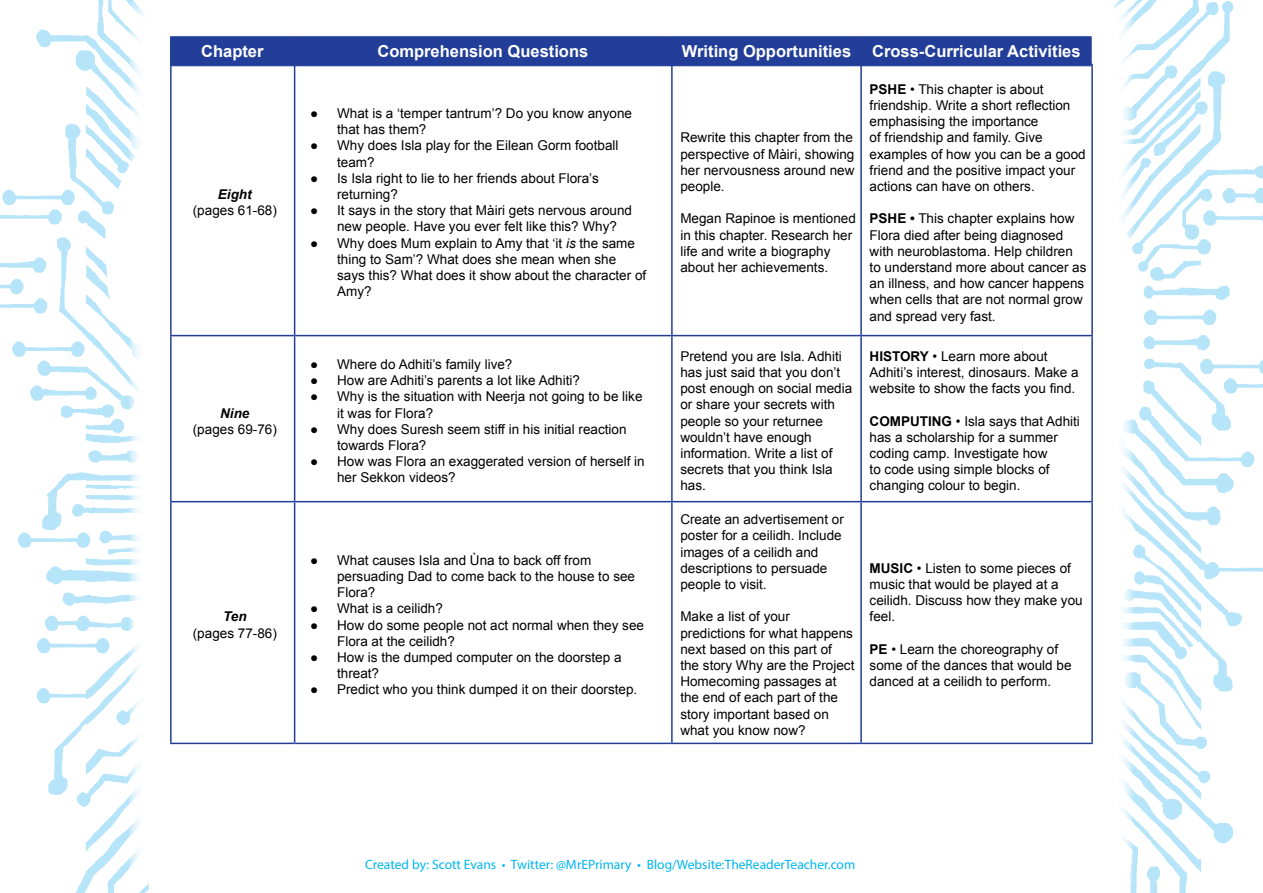
<style>
.page{position:relative;width:1263px;height:893px;background:#fff}
.page>*{position:absolute;margin:0;border:0;box-sizing:border-box;transform-origin:0 0}
.t1{font:700 16.5px "Arial";color:#fff}
.Body{font:13.5px/16.2px "Arial";color:#000}
.t2{font:13.5px "Myriad Pro";color:#00b6f0}
.s1{font-weight:700;font-style:italic}
.s2{font-family:"Arial Unicode MS"}
.s3{font-style:italic}
.s4{font-weight:700}
</style>
<div class="page">
<img style="left:0;top:0;width:149px;height:893px">
<img style="left:1119px;top:0;width:144px;height:893px">
<div style="left:129px;top:1px;width:1004px;height:885px;background:#fff"></div>
<hr style="left:170px;top:36px;width:124px;height:1px;background:#223e99">
<hr style="left:294px;top:36px;width:377px;height:1px;background:#223e99">
<hr style="left:671px;top:36px;width:191px;height:1px;background:#223e99">
<hr style="left:862px;top:36px;width:229px;height:1px;background:#223e99">
<div style="left:170px;top:37px;width:922px;height:29px;background:#223e99"></div>
<hr style="left:294px;top:65px;width:377px;height:1px;background:#223e99">
<hr style="left:671px;top:65px;width:191px;height:1px;background:#223e99">
<hr style="left:862px;top:65px;width:229px;height:1px;background:#223e99">
<hr style="left:170px;top:65px;width:2px;height:270px;background:#223e99">
<hr style="left:170px;top:336px;width:2px;height:165px;background:#223e99">
<hr style="left:170px;top:64px;width:125px;height:1px;background:#223e99">
<hr style="left:170px;top:335px;width:125px;height:1px;background:#223e99">
<hr style="left:294px;top:65px;width:1px;height:270px;background:#223e99">
<hr style="left:294px;top:336px;width:1px;height:165px;background:#223e99">
<hr style="left:295px;top:64px;width:377px;height:1px;background:#223e99">
<hr style="left:295px;top:335px;width:377px;height:1px;background:#223e99">
<hr style="left:671px;top:65px;width:2px;height:270px;background:#223e99">
<hr style="left:671px;top:336px;width:2px;height:165px;background:#223e99">
<hr style="left:672px;top:64px;width:189px;height:1px;background:#223e99">
<hr style="left:861px;top:64px;width:232px;height:1px;background:#223e99">
<hr style="left:860px;top:65px;width:2px;height:270px;background:#223e99">
<hr style="left:1091px;top:65px;width:2px;height:270px;background:#223e99">
<hr style="left:860px;top:336px;width:2px;height:165px;background:#223e99">
<hr style="left:1091px;top:336px;width:2px;height:165px;background:#223e99">
<hr style="left:672px;top:335px;width:189px;height:1px;background:#223e99">
<hr style="left:861px;top:335px;width:232px;height:1px;background:#223e99">
<hr style="left:170px;top:502px;width:2px;height:241px;background:#223e99">
<hr style="left:170px;top:501px;width:125px;height:1px;background:#223e99">
<hr style="left:294px;top:502px;width:1px;height:241px;background:#223e99">
<hr style="left:295px;top:501px;width:377px;height:1px;background:#223e99">
<hr style="left:671px;top:502px;width:2px;height:241px;background:#223e99">
<hr style="left:672px;top:501px;width:189px;height:1px;background:#223e99">
<hr style="left:861px;top:501px;width:232px;height:1px;background:#223e99">
<hr style="left:860px;top:502px;width:2px;height:241px;background:#223e99">
<hr style="left:1091px;top:502px;width:2px;height:241px;background:#223e99">
<hr style="left:170px;top:743px;width:125px;height:1px;background:#223e99">
<hr style="left:295px;top:743px;width:377px;height:1px;background:#223e99">
<hr style="left:672px;top:743px;width:189px;height:1px;background:#223e99">
<hr style="left:861px;top:743px;width:232px;height:1px;background:#223e99">
<p class="t1" style="left:201px;top:41px;width:64px">Chapter</p>
<p class="t1" style="left:377px;top:41px;width:212px">Comprehension Questions</p>
<p class="t1" style="left:682px;top:41px;width:171px">Writing Opportunities</p>
<p class="t1" style="left:872px;top:41px;width:210px">Cross-Curricular Activities</p>
<p class="Body" style="left:193px;top:186px;width:86px;text-align:center"><span class="s1">Eight<br></span>(pages 61-68)</p>
<p class="Body" style="left:193px;top:405px;width:86px;text-align:center"><span class="s1">Nine<br></span>(pages 69-76)</p>
<p class="Body" style="left:193px;top:609px;width:86px;text-align:center"><span class="s1">Ten<br></span>(pages 77-86)</p>
<p class="Body" style="left:337px;top:105px;width:296px;text-indent:-27px">● What is a ‘temper tantrum’? Do you know anyone that has them?</p>
<p class="Body" style="left:337px;top:138px;width:283px;text-indent:-27px">● Why does Isla play for the Eilean Gorm football team?</p>
<p class="Body" style="left:337px;top:170px;width:263px;text-indent:-27px">● Is Isla right to lie to her friends about Flora’s returning?</p>
<p class="Body" style="left:337px;top:202px;width:296px;text-indent:-27px">● It says in the story that M<span class="s2">à</span>iri gets nervous around new people. Have you ever felt like this? Why?</p>
<p class="Body" style="left:337px;top:235px;width:311px;text-indent:-27px">● Why does Mum explain to Amy that ‘it <span class="s3">is</span> the same thing to Sam’? What does she mean when she says this? What does it show about the character of Amy?</p>
<p class="Body" style="left:310px;top:356px;width:204px">● Where do Adhiti’s family live?</p>
<p class="Body" style="left:310px;top:372px;width:271px">● How are Adhiti’s parents a lot like Adhiti?</p>
<p class="Body" style="left:337px;top:389px;width:307px;text-indent:-27px">● Why is the situation with Neerja not going to be like it was for Flora?</p>
<p class="Body" style="left:337px;top:421px;width:291px;text-indent:-27px">● Why does Suresh seem stiff in his initial reaction towards Flora?</p>
<p class="Body" style="left:337px;top:453px;width:309px;text-indent:-27px">● How was Flora an exaggerated version of herself in her Sekkon videos?</p>
<p class="Body" style="left:337px;top:552px;width:299px;text-indent:-27px">● What causes Isla and <span class="s2">Ù</span>na to back off from persuading Dad to come back to the house to see<br>Flora?</p>
<p class="Body" style="left:310px;top:601px;width:134px">● What is a ceilidh?</p>
<p class="Body" style="left:337px;top:617px;width:308px;text-indent:-27px">● How do some people not act normal when they see<br>Flora at the ceilidh?</p>
<p class="Body" style="left:337px;top:649px;width:286px;text-indent:-27px">● How is the dumped computer on the doorstep a threat?</p>
<p class="Body" style="left:310px;top:682px;width:329px">● Predict who you think dumped it on their doorstep.</p>
<p class="Body" style="left:680px;top:130px;width:176px;text-align:justify">Rewrite this chapter from the perspective of M<span class="s2">à</span>iri, showing her nervousness around new people.</p>
<p class="Body" style="left:680px;top:211px;width:177px">Megan Rapinoe is mentioned in this chapter. Research her life and write a biography about her achievements.</p>
<p class="Body" style="left:870px;top:81px;width:218px"><span class="s4">PSHE</span> • This chapter is about friendship. Write a short reflection emphasising the importance<br>of friendship and family. Give examples of how you can be a good friend and the positive impact your actions can have on others.</p>
<p class="Body" style="left:870px;top:211px;width:218px"><span class="s4">PSHE •</span> This chapter explains how<br>Flora died after being diagnosed with neuroblastoma. Help children to understand more about cancer as an illness, and how cancer happens when cells that are not normal grow and spread very fast.</p>
<p class="Body" style="left:680px;top:348px;width:173px">Pretend you are Isla. Adhiti has just said that you don’t post enough on social media or share your secrets with people so your returnee wouldn’t have enough information. Write a list of secrets that you think Isla has.</p>
<p class="Body" style="left:870px;top:348px;width:211px"><span class="s4">HISTORY</span> • Learn more about<br>Adhiti’s interest, dinosaurs. Make a website to show the facts you find.</p>
<p class="Body" style="left:870px;top:413px;width:212px"><span class="s4">COMPUTING</span> • Isla says that Adhiti has a scholarship for a summer coding camp. Investigate how<br>to code using simple blocks of changing colour to begin.</p>
<p class="Body" style="left:680px;top:512px;width:165px">Create an advertisement or poster for a ceilidh. Include images of a ceilidh and descriptions to persuade people to visit.</p>
<p class="Body" style="left:680px;top:609px;width:176px">Make a list of your predictions for what happens next based on this part of<br>the story Why are the Project<br>Homecoming passages at the end of each part of the story important based on what you know now?</p>
<p class="Body" style="left:870px;top:560px;width:215px"><span class="s4">MUSIC</span> • Listen to some pieces of music that would be played at a ceilidh. Discuss how they make you feel.</p>
<p class="Body" style="left:870px;top:641px;width:203px"><span class="s4">PE</span> • Learn the choreography of some of the dances that would be danced at a ceilidh to perform.</p>
<p class="t2" style="left:365px;top:856px;width:492px">Created by: Scott Evans • Twitter: @MrEPrimary • Blog/Website:TheReaderTeacher.com</p>
</div>
